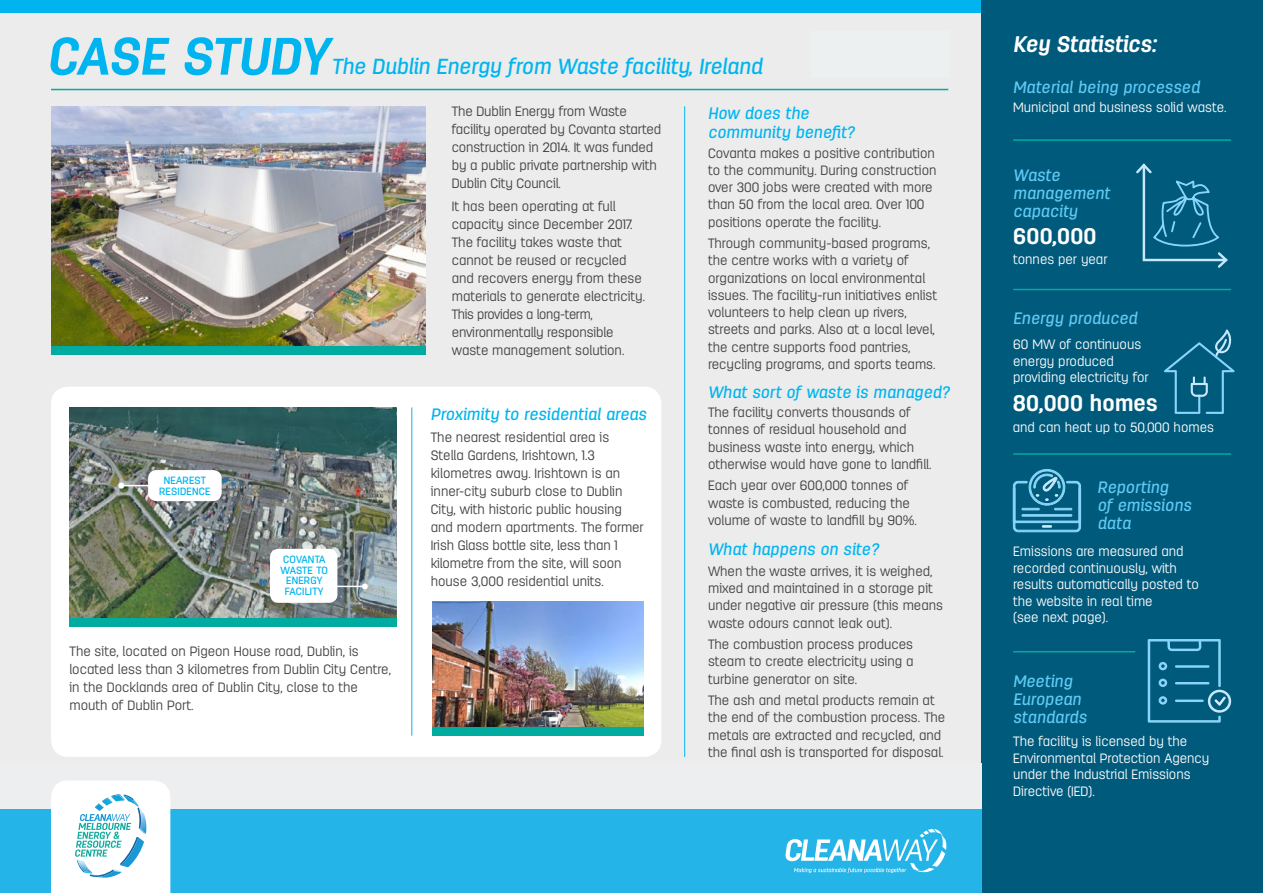
<style>
.page{position:relative;width:1263px;height:893px;background:#ececed}
.page>*{position:absolute;margin:0;border:0;box-sizing:border-box;transform-origin:0 0}
.t1{font:italic 700 52.5px "Antartida";color:#00b5ef}
.t2{font:700 22.5px "Antartida";letter-spacing:.01em;color:#fff}
.t3{font:italic 700 22.5px "Antartida";letter-spacing:.01em;color:#fff}
.t4{font:italic 500 21.75px "Antartida";letter-spacing:.01em;color:#00b5ef}
.t5{font:italic 500 16.5px/18px "Antartida";letter-spacing:.02em;color:#60caf4}
.t6{font:italic 500 16.5px/19.5px "Antartida";letter-spacing:.02em;color:#00b5ef}
.t7{font:300 13.5px/17.2px "Antartida";color:#414042}
.t8{font:300 13.5px/16.5px "Antartida";color:#fff}
.t9{font:500 10.5px/10.5px "Antartida";letter-spacing:.02em;color:#00b5ef;text-align:center}
</style>
<div class="page">
<div style="left:0;top:0;width:1263px;height:13px;background:#00b5ef"></div>
<div style="left:981px;top:0;width:282px;height:893px;background:#005a7c"></div>
<hr style="left:1013px;top:139px;width:218px;height:2px;background:#00aca0">
<hr style="left:1013px;top:289px;width:218px;height:1px;background:#00aca0">
<hr style="left:1013px;top:453px;width:218px;height:2px;background:#00aca0">
<hr style="left:1013px;top:651px;width:122px;height:1px;background:#00aca0">
<svg style="left:1148px;top:639px;width:83px;height:84px"></svg>
<hr style="left:684px;top:106px;width:1px;height:651px;background:#00b5ef">
<svg style="left:1136px;top:163px;width:92px;height:105px"></svg>
<svg style="left:1164px;top:329px;width:71px;height:85px"></svg>
<svg style="left:1013px;top:469px;width:68px;height:63px"></svg>
<div style="left:1022px;top:514px;width:50px;height:2px;border:1px solid #89d5f7"></div>
<div style="left:51px;top:387px;width:610px;height:370px;background:#fff;border-radius:17px"></div>
<img style="left:432px;top:601px;width:212px;height:126px">
<div style="left:432px;top:727px;width:212px;height:9px;background:#00aca0"></div>
<img style="left:69px;top:407px;width:328px;height:212px">
<svg style="left:337px;top:583px;width:31px;height:6px"></svg>
<div style="left:270px;top:549px;width:67px;height:54px;background:#fff;border-radius:9px"></div>
<svg style="left:118px;top:483px;width:30px;height:6px"></svg>
<div style="left:148px;top:470px;width:74px;height:31px;background:#fff;border-radius:9px"></div>
<div style="left:69px;top:619px;width:328px;height:8px;background:#00aca0"></div>
<img style="left:51px;top:106px;width:375px;height:240px">
<div style="left:51px;top:346px;width:375px;height:9px;background:#00aca0"></div>
<hr style="left:411px;top:407px;width:1px;height:329px;background:#00b5ef">
<hr style="left:51px;top:89px;width:897px;height:1px;background:#00aca0">
<div style="left:0;top:809px;width:981px;height:84px;background:#24b4e8"></div>
<svg style="left:785px;top:829px;width:162px;height:44px"></svg>
<svg style="left:51px;top:780px;width:120px;height:113px;background:#e4f3f7"></svg>
<div style="left:811px;top:31px;width:139px;height:47px;background:#edf0f0"></div>
<h1 class="t1" style="left:47px;top:27px;width:283px">CASE STUDY</h1>
<h3 class="t4" style="left:331px;top:55px;width:432px">The Dublin Energy from Waste facility, Ireland</h3>
<p class="t6" style="left:708px;top:103px;width:148px">How does the community benefit?</p>
<p class="t7" style="left:708px;top:144px;width:230px">Covanta makes a positive contribution to the community. During construction over 300 jobs were created with more than 50 from the local area. Over 100 positions operate the facility.</p>
<p class="t7" style="left:708px;top:235px;width:230px">Through community-based programs, the centre works with a variety of organizations on local environmental issues. The facility-run initiatives enlist volunteers to help clean up rivers, streets and parks. Also at a local level, the centre supports food pantries, recycling programs, and sports teams.</p>
<p class="t7" style="left:452px;top:103px;width:211px;line-height:18px">The Dublin Energy from Waste facility operated by Covanta started construction in 2014. It was funded by a public private partnership with<br>Dublin City Council.</p>
<p class="t7" style="left:452px;top:197px;width:195px;line-height:18px">It has been operating at full capacity since December 2017.<br>The facility takes waste that cannot be reused or recycled and recovers energy from these materials to generate electricity.<br>This provides a long-term, environmentally responsible waste management solution.</p>
<p class="t9" style="left:159px;top:475px;width:53px">NEAREST<br>RESIDENCE</p>
<p class="t9" style="left:281px;top:554px;width:49px">COVANTA<br>WASTE TO<br>ENERGY<br>FACILITY</p>
<p class="t7" style="left:69px;top:643px;width:323px;line-height:18px">The site, located on Pigeon House road, Dublin, is located less than 3 kilometres from Dublin City Centre, in the Docklands area of Dublin City, close to the mouth of Dublin Port.</p>
<p class="t6" style="left:431px;top:405px;width:217px">Proximity to residential areas</p>
<p class="t7" style="left:431px;top:428px;width:214px;line-height:18px">The nearest residential area is Stella Gardens, Irishtown, 1.3 kilometres away. Irishtown is an inner-city suburb close to Dublin City, with historic public housing and modern apartments. The former Irish Glass bottle site, less than 1 kilometre from the site, will soon house 3,000 residential units.</p>
<p class="t6" style="left:708px;top:383px;width:243px">What sort of waste is managed?</p>
<p class="t7" style="left:708px;top:404px;width:225px">The facility converts thousands of tonnes of residual household and business waste into energy, which otherwise would have gone to landfill.</p>
<p class="t7" style="left:708px;top:477px;width:210px">Each year over 600,000 tonnes of waste is combusted, reducing the volume of waste to landfill by 90%.</p>
<p class="t6" style="left:708px;top:540px;width:172px">What happens on site?</p>
<p class="t7" style="left:708px;top:563px;width:236px">When the waste arrives, it is weighed, mixed and maintained in a storage pit under negative air pressure (this means waste odours cannot leak out).</p>
<p class="t7" style="left:708px;top:636px;width:207px;text-align:justify">The combustion process produces steam to create electricity using a turbine generator on site.</p>
<p class="t7" style="left:708px;top:692px;width:239px">The ash and metal products remain at the end of the combustion process. The metals are extracted and recycled, and the final ash is transported for disposal.</p>
<h2 class="t3" style="left:1013px;top:32px;width:145px">Key Statistics:</h2>
<p class="t5" style="left:1013px;top:78px;width:188px">Material being processed</p>
<p class="t8" style="left:1013px;top:99px;width:215px">Municipal and business solid waste.</p>
<p class="t5" style="left:1013px;top:166px;width:98px">Waste management capacity</p>
<p class="t8" style="left:1013px;top:251px;width:96px">tonnes per year</p>
<h2 class="t2" style="left:1013px;top:223px;width:85px">600,000</h2>
<p class="t5" style="left:1013px;top:310px;width:125px">Energy produced</p>
<p class="t8" style="left:1013px;top:337px;width:137px">60 MW of continuous energy produced providing electricity for</p>
<p class="t8" style="left:1013px;top:419px;width:203px">and can heat up to 50,000 homes</p>
<h2 class="t2" style="left:1013px;top:391px;width:146px">80,000 homes</h2>
<p class="t5" style="left:1097px;top:478px;width:95px">Reporting<br>of emissions data</p>
<p class="t8" style="left:1013px;top:543px;width:187px">Emissions are measured and recorded continuously, with results automatically posted to the website in real time<br>(see next page).</p>
<p class="t5" style="left:1013px;top:672px;width:75px">Meeting<br>European standards</p>
<p class="t8" style="left:1013px;top:733px;width:198px">The facility is licensed by the<br>Environmental Protection Agency under the Industrial Emissions<br>Directive (IED).</p>
</div>
